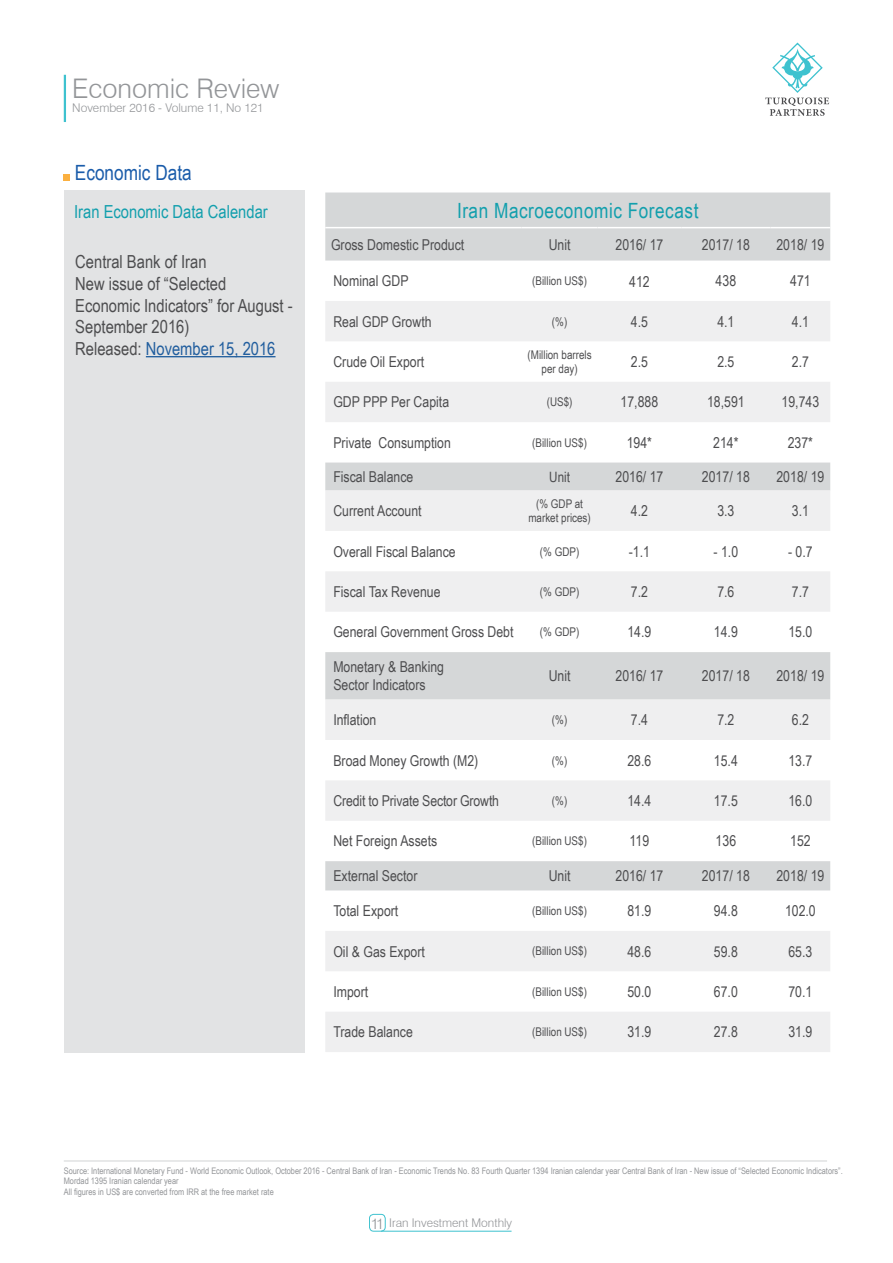
<style>
.page{position:relative;width:893px;height:1263px;background:#fff}
.page>*{position:absolute;margin:0;border:0;box-sizing:border-box;transform-origin:0 0}
.t1{font:300 27px "Swiss 721 BT";color:#939598}
.t2{font:21px "Arial Narrow";letter-spacing:.025em;color:#129fad}
.t3{font:21px "Arial Narrow";color:#1a5caa}
.t4{font:18px/21.6px "Arial Narrow";color:#4d4d4f}
.t5{font:18px "Arial Narrow";color:#129fad}
.t6{font:15px "Arial Narrow";color:#4d4d4f}
.t7{font:300 15px "Swiss 721 BT";color:#939598}
.t8{font:14.25px "Arial Narrow";color:#4d4d4f}
.t9{font:12px "Arial Narrow";color:#4d4d4f}
.t10{font:300 12px "Swiss 721 BT";color:#939598}
.t11{font:9px/10.8px "Arial Narrow";color:#939598}
.s1{color:#215e9e}
</style>
<div class="page">
<div style="left:369px;top:1214px;width:16px;height:17px;border:1px solid #3ec2cf;border-radius:4px"></div>
<hr style="left:381px;top:1231px;width:131px;height:1px;background:#3ec2cf">
<hr style="left:64px;top:75px;width:2px;height:47px;background:#3ec2cf">
<svg style="left:765px;top:42px;width:64px;height:74px"></svg>
<div style="left:64px;top:190px;width:241px;height:863px;background:#e2e3e4"></div>
<div style="left:325px;top:192px;width:505px;height:69px;background:#d5d7d8"></div>
<svg style="left:325px;top:301px;width:505px;height:751px"></svg>
<hr style="left:325px;top:227px;width:197px;height:1px;background:#fff">
<hr style="left:522px;top:227px;width:76px;height:1px;background:#fff">
<hr style="left:598px;top:227px;width:83px;height:1px;background:#fff">
<hr style="left:681px;top:227px;width:89px;height:1px;background:#fff">
<hr style="left:770px;top:227px;width:60px;height:1px;background:#fff">
<hr style="left:64px;top:1160px;width:763px;height:1px;background:#d1d3d4">
<hr style="left:146px;top:356px;width:130px;height:1px;background:#215e9e">
<svg style="left:64px;top:174px;width:6px;height:6px"></svg>
<h1 class="t1" style="left:72px;top:72px;width:208px">Economic Review</h1>
<p class="t10" style="left:72px;top:101px;width:193px">November 2016 - Volume 11, No 121</p>
<h2 class="t3" style="left:75px;top:157px;width:118px">Economic Data</h2>
<p class="t5" style="left:74px;top:198px;width:195px">Iran Economic Data Calendar</p>
<p class="t4" style="left:75px;top:251px;width:219px">Central Bank of Iran<br>New issue of “Selected<br>Economic Indicators” for August -<br>September 2016(<br>Released: <span class="s1">November 15, 2016</span></p>
<h2 class="t2" style="left:457px;top:195px;width:243px">Iran Macroeconomic Forecast</h2>
<p class="t6" style="left:331px;top:233px;width:135px">Gross Domestic Product</p>
<p class="t6" style="left:549px;top:233px;width:23px">Unit</p>
<p class="t6" style="left:615px;top:233px;width:49px">2016/ 17</p>
<p class="t6" style="left:702px;top:233px;width:49px">2017/ 18</p>
<p class="t6" style="left:776px;top:233px;width:49px">2018/ 19</p>
<p class="t6" style="left:333px;top:270px;width:77px">Nominal GDP</p>
<p class="t9" style="left:532px;top:272px;width:56px">(Billion US ($</p>
<p class="t6" style="left:629px;top:270px;width:22px">412</p>
<p class="t6" style="left:716px;top:270px;width:22px">438</p>
<p class="t6" style="left:790px;top:270px;width:22px">471</p>
<p class="t6" style="left:333px;top:310px;width:100px">Real GDP Growth</p>
<p class="t9" style="left:552px;top:312px;width:17px">%) (</p>
<p class="t6" style="left:631px;top:310px;width:19px">4.5</p>
<p class="t6" style="left:717px;top:310px;width:19px">4.1</p>
<p class="t6" style="left:792px;top:310px;width:19px">4.1</p>
<p class="t9" style="left:528px;top:346px;width:65px">(Million barrels</p>
<p class="t6" style="left:333px;top:351px;width:92px">Crude Oil Export</p>
<p class="t6" style="left:792px;top:351px;width:19px">2.7</p>
<p class="t6" style="left:631px;top:351px;width:19px">2.5</p>
<p class="t6" style="left:717px;top:351px;width:19px">2.5</p>
<p class="t9" style="left:542px;top:360px;width:38px">per day(</p>
<p class="t6" style="left:333px;top:391px;width:117px">GDP PPP Per Capita</p>
<p class="t9" style="left:547px;top:393px;width:27px">(US ($</p>
<p class="t6" style="left:621px;top:391px;width:39px">17,888</p>
<p class="t6" style="left:707px;top:391px;width:39px">18,591</p>
<p class="t6" style="left:782px;top:391px;width:39px">19,743</p>
<p class="t6" style="left:378px;top:431px;width:74px">Consumption</p>
<p class="t6" style="left:333px;top:431px;width:40px">Private</p>
<p class="t9" style="left:532px;top:434px;width:56px">(Billion US ($</p>
<p class="t6" style="left:627px;top:431px;width:27px">194*</p>
<p class="t6" style="left:713px;top:431px;width:27px">214*</p>
<p class="t6" style="left:788px;top:431px;width:27px">237*</p>
<p class="t6" style="left:333px;top:466px;width:81px">Fiscal Balance</p>
<p class="t8" style="left:549px;top:466px;width:22px">Unit</p>
<p class="t6" style="left:615px;top:466px;width:49px">2016/ 17</p>
<p class="t6" style="left:702px;top:466px;width:49px">2017/ 18</p>
<p class="t6" style="left:776px;top:466px;width:49px">2018/ 19</p>
<p class="t9" style="left:536px;top:495px;width:48px">%( GDP at</p>
<p class="t6" style="left:631px;top:500px;width:19px">4.2</p>
<p class="t6" style="left:333px;top:500px;width:90px">Current Account</p>
<p class="t6" style="left:792px;top:500px;width:19px">3.1</p>
<p class="t6" style="left:717px;top:500px;width:19px">3.3</p>
<p class="t9" style="left:528px;top:509px;width:64px">market prices(</p>
<p class="t6" style="left:333px;top:540px;width:124px">Overall Fiscal Balance</p>
<p class="t9" style="left:540px;top:542px;width:41px">(% GDP(</p>
<p class="t6" style="left:629px;top:540px;width:23px">-1.1</p>
<p class="t6" style="left:714px;top:540px;width:26px">- 1.0</p>
<p class="t6" style="left:788px;top:540px;width:26px">- 0.7</p>
<p class="t6" style="left:333px;top:581px;width:109px">Fiscal Tax Revenue</p>
<p class="t9" style="left:540px;top:583px;width:41px">(% GDP(</p>
<p class="t6" style="left:631px;top:581px;width:19px">7.2</p>
<p class="t6" style="left:717px;top:581px;width:19px">7.6</p>
<p class="t6" style="left:792px;top:581px;width:19px">7.7</p>
<p class="t6" style="left:333px;top:621px;width:182px">General Government Gross Debt</p>
<p class="t6" style="left:333px;top:656px;width:112px">Monetary &amp; Banking</p>
<p class="t6" style="left:333px;top:674px;width:94px">Sector Indicators</p>
<p class="t9" style="left:540px;top:623px;width:41px">%( GDP(</p>
<p class="t6" style="left:549px;top:665px;width:23px">Unit</p>
<p class="t6" style="left:627px;top:621px;width:25px">14.9</p>
<p class="t6" style="left:615px;top:665px;width:49px">2016/ 17</p>
<p class="t6" style="left:714px;top:621px;width:25px">14.9</p>
<p class="t6" style="left:702px;top:665px;width:49px">2017/ 18</p>
<p class="t6" style="left:788px;top:621px;width:25px">15.0</p>
<p class="t6" style="left:776px;top:665px;width:49px">2018/ 19</p>
<p class="t6" style="left:333px;top:709px;width:45px">Inflation</p>
<p class="t9" style="left:552px;top:711px;width:17px">%) (</p>
<p class="t6" style="left:631px;top:709px;width:19px">7.4</p>
<p class="t6" style="left:717px;top:709px;width:19px">7.2</p>
<p class="t6" style="left:792px;top:709px;width:19px">6.2</p>
<p class="t6" style="left:333px;top:749px;width:146px">Broad Money Growth M( (2</p>
<p class="t9" style="left:552px;top:751px;width:17px">%) (</p>
<p class="t6" style="left:627px;top:749px;width:25px">28.6</p>
<p class="t6" style="left:714px;top:749px;width:25px">15.4</p>
<p class="t6" style="left:788px;top:749px;width:25px">13.7</p>
<p class="t6" style="left:333px;top:790px;width:167px">Credit to Private Sector Growth</p>
<p class="t9" style="left:552px;top:792px;width:17px">%) (</p>
<p class="t6" style="left:627px;top:790px;width:25px">14.4</p>
<p class="t6" style="left:714px;top:790px;width:25px">17.5</p>
<p class="t6" style="left:788px;top:790px;width:25px">16.0</p>
<p class="t6" style="left:333px;top:830px;width:105px">Net Foreign Assets</p>
<p class="t9" style="left:532px;top:832px;width:56px">(Billion US ($</p>
<p class="t6" style="left:630px;top:830px;width:21px">119</p>
<p class="t6" style="left:716px;top:830px;width:22px">136</p>
<p class="t6" style="left:790px;top:830px;width:22px">152</p>
<p class="t6" style="left:333px;top:865px;width:86px">External Sector</p>
<p class="t6" style="left:549px;top:865px;width:23px">Unit</p>
<p class="t6" style="left:615px;top:865px;width:49px">2016/ 17</p>
<p class="t6" style="left:702px;top:865px;width:49px">2017/ 18</p>
<p class="t6" style="left:776px;top:865px;width:49px">2018/ 19</p>
<p class="t6" style="left:333px;top:900px;width:66px">Total Export</p>
<p class="t9" style="left:532px;top:902px;width:56px">(Billion US ($</p>
<p class="t6" style="left:627px;top:900px;width:25px">81.9</p>
<p class="t6" style="left:714px;top:900px;width:25px">94.8</p>
<p class="t6" style="left:785px;top:900px;width:32px">102.0</p>
<p class="t6" style="left:333px;top:940px;width:93px">Oil &amp; Gas Export</p>
<p class="t9" style="left:532px;top:942px;width:56px">(Billion US ($</p>
<p class="t6" style="left:627px;top:940px;width:25px">48.6</p>
<p class="t6" style="left:714px;top:940px;width:25px">59.8</p>
<p class="t6" style="left:788px;top:940px;width:25px">65.3</p>
<p class="t6" style="left:333px;top:981px;width:36px">Import</p>
<p class="t9" style="left:532px;top:983px;width:56px">(Billion US ($</p>
<p class="t6" style="left:627px;top:981px;width:25px">50.0</p>
<p class="t6" style="left:714px;top:981px;width:25px">67.0</p>
<p class="t6" style="left:788px;top:981px;width:25px">70.1</p>
<p class="t6" style="left:333px;top:1021px;width:81px">Trade Balance</p>
<p class="t9" style="left:532px;top:1023px;width:56px">(Billion US ($</p>
<p class="t6" style="left:627px;top:1021px;width:25px">31.9</p>
<p class="t6" style="left:714px;top:1021px;width:25px">27.8</p>
<p class="t6" style="left:788px;top:1021px;width:25px">31.9</p>
<p class="t11" style="left:64px;top:1165px;width:780px">Source: International Monetary Fund - World Economic Outlook, October 2016 - Central Bank of Iran - Economic Trends No. 83 Fourth Quarter 1394 Iranian calendar year Central Bank of Iran - New issue of “Selected Economic Indicators .“<br>Mordad 1395 Iranian calendar year<br>All figures in US$ are converted from IRR at the free market rate</p>
<p class="t7" style="left:371px;top:1214px;width:15px">11</p>
<p class="t10" style="left:389px;top:1216px;width:125px">Iran Investment Monthly</p>
</div>
